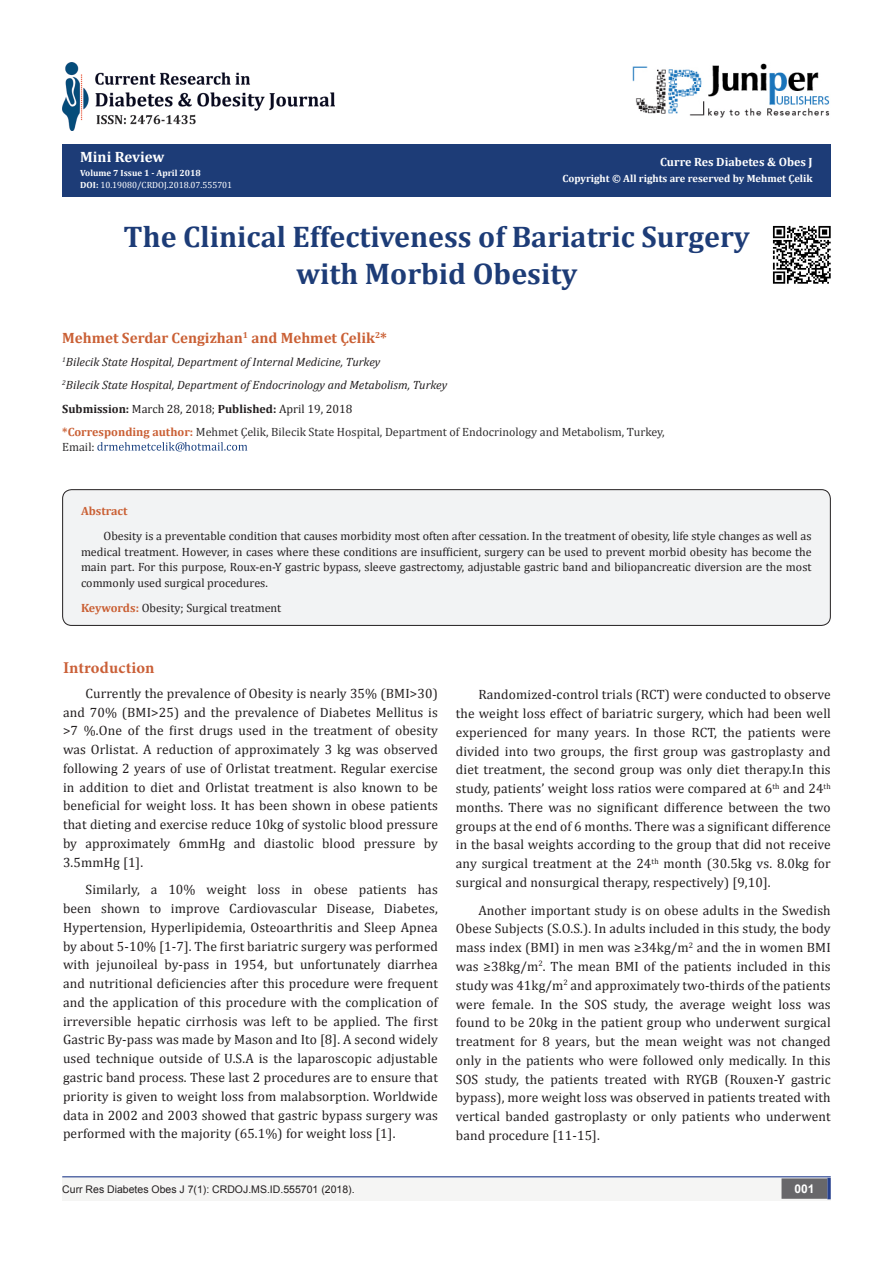
<style>
.page{position:relative;width:893px;height:1263px;background:#fff}
.page>*{position:absolute;margin:0;border:0;box-sizing:border-box;transform-origin:0 0}
.t1{font:700 30px "Cambria";color:#1d3c77}
.t2{font:700 16.5px "Minion Pro";letter-spacing:.005em;color:#ca5f37}
.t3{font:700 15px "Cambria";color:#ca6035}
.t4{font:700 15px "Cambria";color:#fff}
.t5{font:13.5px/18.8px "Cambria";letter-spacing:.01em;color:#231f20;text-align:justify}
.t6{font:12px/15.8px "Cambria";color:#231f20;text-align:justify}
.t7{font:italic 12px "Cambria";color:#231f20}
.t8{font:12px/14.4px "Cambria";color:#312f30}
.t9{font:700 12px "Cambria";color:#fff}
.t10{font:700 12px "Cambria";color:#ca6035}
.t11{font:700 12px "Arial";color:#fff}
.t12{font:10.5px "Arial";color:#231f20}
.t13{font:700 10.5px "Cambria";color:#fff}
.t14{font:9px "Cambria";color:#fff}
.t15{font:700 9px "Cambria";color:#fff}
.s1{font-weight:700;color:#fffefc}
.s2{font-weight:700}
.s3{font-weight:700;color:#ca6035}
</style>
<div class="page">
<div style="left:62px;top:145px;width:769px;height:52px;background:#1d3c77"></div>
<svg style="left:97px;top:442px;width:150px;height:9px"></svg>
<div style="left:62px;top:1177px;width:494px;height:24px;background:#f5f5f4"></div>
<div style="left:503px;top:1177px;width:328px;height:24px;background:#f5f5f4"></div>
<div style="left:782px;top:1179px;width:45px;height:19px;background:#68676a"></div>
<div style="left:781px;top:1178px;width:46px;height:21px;border:2px solid #68676a"></div>
<svg style="left:827px;top:1178px;width:4px;height:21px"></svg>
<hr style="left:62px;top:1176px;width:769px;height:1px;background:#253f8e">
<img style="left:633px;top:63px;width:197px;height:55px">
<img style="left:62px;top:62px;width:273px;height:69px">
<div style="left:63px;top:490px;width:767px;height:135px;background:#f2f3f4;border-radius:9px"></div>
<div style="left:62px;top:489px;width:769px;height:137px;border:1px solid #231f20;border-radius:9px"></div>
<img style="left:772px;top:225px;width:59px;height:59px">
<p class="t4" style="left:80px;top:146px;width:86px">Mini Review</p>
<p class="t15" style="left:80px;top:166px;width:122px">Volume 7 Issue 1 - April 2018</p>
<p class="t14" style="left:80px;top:180px;width:154px"><span class="s1">DOI:</span> 10.19080/CRDOJ.2018.07.555701</p>
<p class="t9" style="left:660px;top:153px;width:154px">Curre Res Diabetes &amp; Obes J</p>
<p class="t13" style="left:562px;top:171px;width:252px">Copyright © All rights are reserved by Mehmet Çelik</p>
<p class="t1" style="left:124px;top:215px;width:628px">The Clinical Effectiveness of Bariatric Surgery</p>
<p class="t1" style="left:296px;top:253px;width:283px">with Morbid Obesity</p>
<p class="t3" style="left:62px;top:327px;width:326px">Mehmet Serdar Cengizhan<sup>1</sup> and Mehmet Çelik<sup>2</sup>*</p>
<p class="t7" style="left:62px;top:353px;width:320px"><sup>1</sup>Bilecik State Hospital, Department of Internal Medicine, Turkey</p>
<p class="t7" style="left:62px;top:377px;width:387px"><sup>2</sup>Bilecik State Hospital, Department of Endocrinology and Metabolism, Turkey</p>
<p class="t6" style="left:62px;top:401px;width:292px"><span class="s2">Submission:</span> March 28, 2018; <span class="s2">Published:</span> April 19, 2018</p>
<p class="t8" style="left:62px;top:425px;width:604px"><span class="s3">*Corresponding author:</span> Mehmet Çelik, Bilecik State Hospital, Department of Endocrinology and Metabolism, Turkey,<br>Email:</p>
<p class="t10" style="left:81px;top:502px;width:48px">Abstract</p>
<p class="t6" style="left:81px;top:528px;width:732px;text-indent:22px">Obesity is a preventable condition that causes morbidity most often after cessation. In the treatment of obesity, life style changes as well as medical treatment. However, in cases where these conditions are insufficient, surgery can be used to prevent morbid obesity has become the main part. For this purpose, Roux-en-Y gastric bypass, sleeve gastrectomy, adjustable gastric band and biliopancreatic diversion are the most commonly used surgical procedures.</p>
<p class="t6" style="left:81px;top:600px;width:202px"><span class="s3">Keywords:</span> Obesity; Surgical treatment</p>
<p class="t2" style="left:63px;top:656px;width:93px">Introduction</p>
<p class="t5" style="left:63px;top:684px;width:376px;text-indent:22px">Currently the prevalence of Obesity is nearly 35% (BMI&gt;30) and 70% (BMI&gt;25) and the prevalence of Diabetes Mellitus is &gt;7 %.One of the first drugs used in the treatment of obesity was Orlistat. A reduction of approximately 3 kg was observed following 2 years of use of Orlistat treatment. Regular exercise in addition to diet and Orlistat treatment is also known to be beneficial for weight loss. It has been shown in obese patients that dieting and exercise reduce 10kg of systolic blood pressure by approximately 6mmHg and diastolic blood pressure by 3.5mmHg [1].</p>
<p class="t5" style="left:63px;top:880px;width:376px;text-indent:22px">Similarly, a 10% weight loss in obese patients has been shown to improve Cardiovascular Disease, Diabetes, Hypertension, Hyperlipidemia, Osteoarthritis and Sleep Apnea by about 5-10% [1-7]. The first bariatric surgery was performed with jejunoileal by-pass in 1954, but unfortunately diarrhea and nutritional deficiencies after this procedure were frequent and the application of this procedure with the complication of irreversible hepatic cirrhosis was left to be applied. The first Gastric By-pass was made by Mason and Ito [8]. A second widely used technique outside of U.S.A is the laparoscopic adjustable gastric band process. These last 2 procedures are to ensure that priority is given to weight loss from malabsorption. Worldwide data in 2002 and 2003 showed that gastric bypass surgery was performed with the majority (65.1%) for weight loss [1].</p>
<p class="t5" style="left:456px;top:685px;width:376px;text-indent:23px">Randomized-control trials (RCT) were conducted to observe the weight loss effect of bariatric surgery, which had been well experienced for many years. In those RCT, the patients were divided into two groups, the first group was gastroplasty and diet treatment, the second group was only diet therapy.In this study, patients’ weight loss ratios were compared at 6<sup>th</sup> and 24<sup>th </sup>months. There was no significant difference between the two groups at the end of 6 months. There was a significant difference in the basal weights according to the group that did not receive any surgical treatment at the 24<sup>th</sup> month (30.5kg vs. 8.0kg for surgical and nonsurgical therapy, respectively) [9,10].</p>
<p class="t5" style="left:456px;top:901px;width:376px;text-indent:22px">Another important study is on obese adults in the Swedish Obese Subjects (S.O.S.). In adults included in this study, the body mass index (BMI) in men was ≥34kg/m<sup>2</sup> and the in women BMI was ≥38kg/m<sup>2</sup>. The mean BMI of the patients included in this study was 41kg/m<sup>2</sup> and approximately two-thirds of the patients were female. In the SOS study, the average weight loss was found to be 20kg in the patient group who underwent surgical treatment for 8 years, but the mean weight was not changed only in the patients who were followed only medically. In this SOS study, the patients treated with RYGB (Rouxen-Y gastric bypass), more weight loss was observed in patients treated with vertical banded gastroplasty or only patients who underwent band procedure [11-15].</p>
<p class="t12" style="left:62px;top:1182px;width:294px">Curr Res Diabetes Obes J 7(1): CRDOJ.MS.ID.555701 (2018).</p>
<p class="t11" style="left:794px;top:1181px;width:22px">001</p>
</div>
